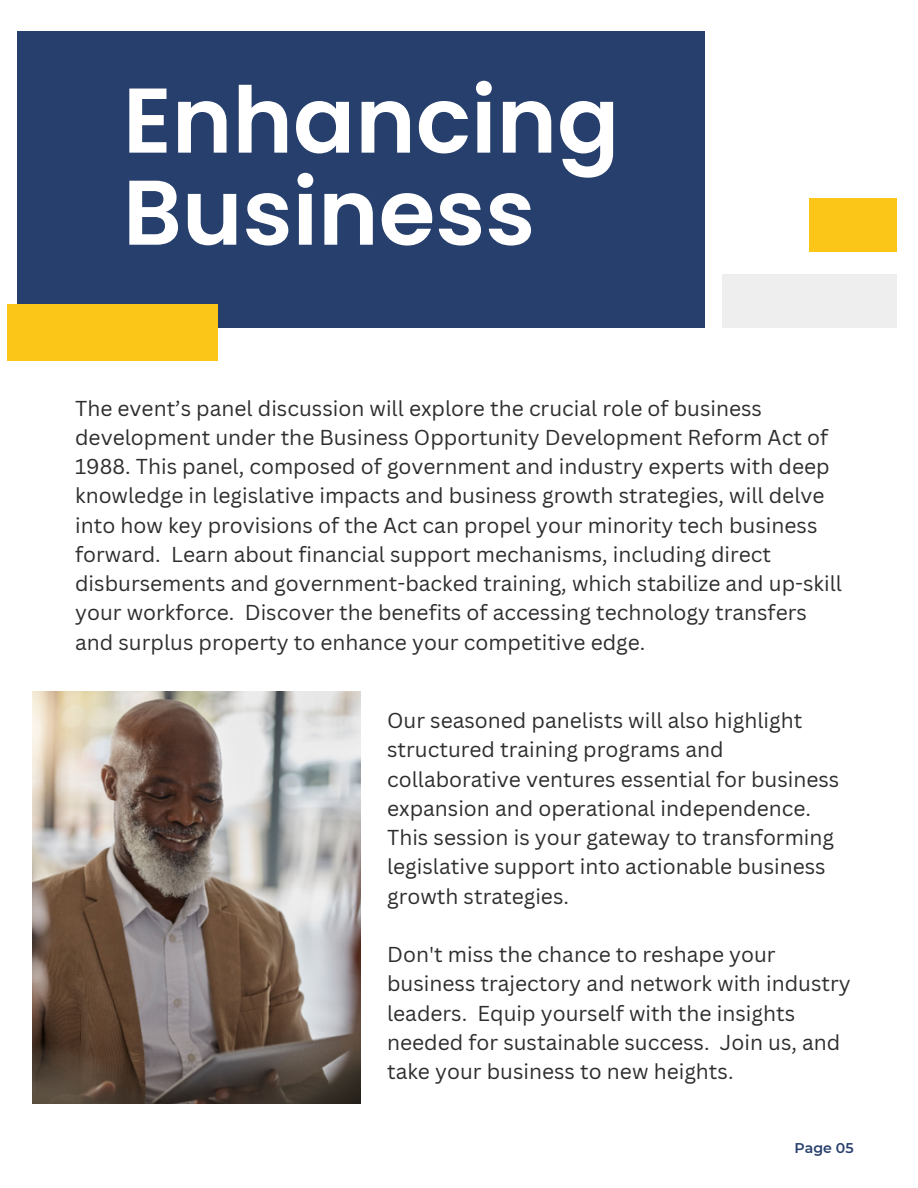
<style>
.page{position:relative;width:918px;height:1188px;background:#fff}
.page>*{position:absolute;margin:0;border:0;box-sizing:border-box;transform-origin:0 0}
.t1{font:600 91.65px/92.1px "Poppins";color:#fff}
.t2{font:21px/29.2px "Canva Sans";color:#2e2e2e}
.t3{font:600 14.1px "Montserrat";color:#273f6c}
</style>
<div class="page">
<div style="left:17px;top:31px;width:688px;height:296px;background:#273f6c"></div>
<div style="left:8px;top:304px;width:210px;height:56px;background:#fcc618"></div>
<div style="left:722px;top:274px;width:175px;height:53px;background:#eee"></div>
<div style="left:810px;top:198px;width:87px;height:54px;background:#fcc618"></div>
<img style="left:32px;top:691px;width:329px;height:412px">
<h1 class="t1" style="left:123px;top:75px;width:498px">Enhancing<br>Business</h1>
<p class="t2" style="left:75px;top:393px;width:768px">The event’s panel discussion will explore the crucial role of business development under the Business Opportunity Development Reform Act of 1988. This panel, composed of government and industry experts with deep knowledge in legislative impacts and business growth strategies, will delve into how key provisions of the Act can propel your minority tech business forward. Learn about financial support mechanisms, including direct disbursements and government-backed training, which stabilize and up-skill your workforce. Discover the benefits of accessing technology transfers and surplus property to enhance your competitive edge.</p>
<p class="t2" style="left:387px;top:705px;width:454px">Our seasoned panelists will also highlight structured training programs and collaborative ventures essential for business expansion and operational independence.<br>This session is your gateway to transforming legislative support into actionable business growth strategies.</p>
<p class="t2" style="left:387px;top:939px;width:465px">Don't miss the chance to reshape your business trajectory and network with industry leaders. Equip yourself with the insights needed for sustainable success. Join us, and take your business to new heights.</p>
<p class="t3" style="left:795px;top:1139px;width:60px">Page 05</p>
</div>
